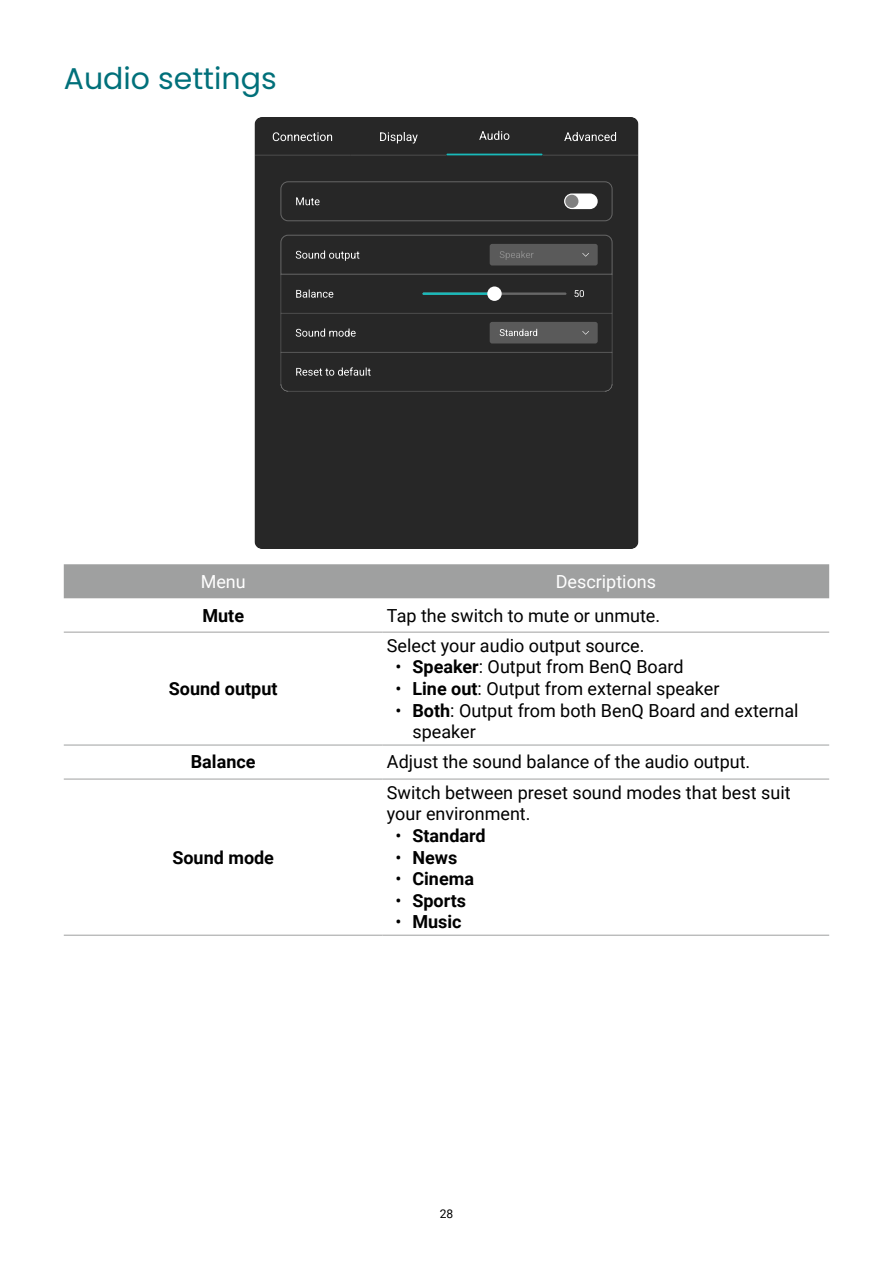
<style>
.page{position:relative;width:893px;height:1263px;background:#fff}
.page>*{position:absolute;margin:0;border:0;box-sizing:border-box;transform-origin:0 0}
.t1{font:30px "Poppins";color:#00707a}
.t2{font:18px/21.6px "Roboto";color:#000}
.t3{font:700 18px "Roboto";color:#000}
.t4{font:18px "Roboto";color:#fff}
.t5{font:12px "Roboto";color:#000}
.s1{font-weight:700}
.s2{font-weight:400}
</style>
<div class="page">
<div style="left:254px;top:117px;width:384px;height:432px;background:#272727;border-radius:7px"></div>
<svg style="left:273px;top:132px;width:59px;height:9px"></svg>
<svg style="left:380px;top:132px;width:38px;height:12px"></svg>
<svg style="left:254px;top:155px;width:192px;height:1px"></svg>
<svg style="left:479px;top:131px;width:30px;height:9px"></svg>
<hr style="left:446px;top:154px;width:96px;height:1px;background:#19baba">
<svg style="left:564px;top:132px;width:52px;height:9px"></svg>
<svg style="left:542px;top:155px;width:96px;height:1px"></svg>
<svg style="left:296px;top:197px;width:24px;height:8px"></svg>
<div style="left:564px;top:193px;width:34px;height:16px;background:#fff;border-radius:8px"></div>
<div style="left:565px;top:195px;width:13px;height:13px;background:#808080;border-radius:50%"></div>
<div style="left:281px;top:182px;width:331px;height:39px;border:1px solid #fff;border-radius:7px"></div>
<svg style="left:281px;top:235px;width:331px;height:39px"></svg>
<svg style="left:296px;top:289px;width:37px;height:9px"></svg>
<hr style="left:422px;top:292px;width:144px;height:3px;background:#fff">
<hr style="left:422px;top:292px;width:72px;height:3px;background:#19baba">
<div style="left:487px;top:286px;width:15px;height:15px;background:#fff;border-radius:50%"></div>
<svg style="left:574px;top:290px;width:10px;height:7px"></svg>
<hr style="left:281px;top:274px;width:1px;height:39px;background:#fff">
<hr style="left:281px;top:313px;width:331px;height:1px;background:#fff">
<hr style="left:612px;top:274px;width:1px;height:39px;background:#fff">
<svg style="left:296px;top:328px;width:60px;height:9px"></svg>
<div style="left:490px;top:322px;width:108px;height:21px;background:#5a5a5a;border-radius:2px"></div>
<svg style="left:500px;top:329px;width:37px;height:7px"></svg>
<svg style="left:582px;top:331px;width:7px;height:4px"></svg>
<hr style="left:281px;top:313px;width:1px;height:39px;background:#fff">
<hr style="left:612px;top:313px;width:1px;height:39px;background:#fff">
<svg style="left:281px;top:352px;width:332px;height:39px"></svg>
<div style="left:64px;top:564px;width:765px;height:34px;background:#9fa0a0"></div>
<hr style="left:64px;top:632px;width:319px;height:1px;background:#9fa0a0">
<hr style="left:383px;top:632px;width:446px;height:1px;background:#9fa0a0">
<hr style="left:64px;top:745px;width:319px;height:1px;background:#9fa0a0">
<hr style="left:383px;top:745px;width:446px;height:1px;background:#9fa0a0">
<hr style="left:64px;top:779px;width:319px;height:1px;background:#9fa0a0">
<hr style="left:383px;top:779px;width:446px;height:1px;background:#9fa0a0">
<hr style="left:64px;top:935px;width:319px;height:1px;background:#9fa0a0">
<hr style="left:383px;top:935px;width:446px;height:1px;background:#9fa0a0">
<h1 class="t1" style="left:64px;top:61px;width:214px">Audio settings</h1>
<p class="t4" style="left:201px;top:569px;width:47px">Menu</p>
<p class="t4" style="left:556px;top:569px;width:102px">Descriptions</p>
<p class="t3" style="left:202px;top:602px;width:43px">Mute</p>
<p class="t2" style="left:387px;top:604px;width:275px">Tap the switch to mute or unmute.</p>
<p class="t3" style="left:169px;top:676px;width:110px">Sound output</p>
<p class="t2" style="left:387px;top:634px;width:259px">Select your audio output source.</p>
<p class="t2" style="left:395px;top:655px;width:290px">• <span class="s1">Speaker</span>: Output from BenQ Board</p>
<p class="t2" style="left:395px;top:677px;width:325px">• <span class="s1">Line out</span>: Output from external speaker</p>
<p class="t2" style="left:412px;top:699px;width:388px;text-indent:-17px">• <span class="s1">Both</span>: Output from both BenQ Board and external speaker</p>
<p class="t3" style="left:191px;top:749px;width:66px">Balance</p>
<p class="t2" style="left:387px;top:750px;width:365px">Adjust the sound balance of the audio output.</p>
<p class="t3" style="left:172px;top:844px;width:103px">Sound mode</p>
<p class="t2" style="left:387px;top:781px;width:405px">Switch between preset sound modes that best suit your environment.</p>
<p class="t3" style="left:395px;top:823px;width:92px"><span class="s2">•</span> Standard</p>
<p class="t3" style="left:395px;top:844px;width:63px"><span class="s2">•</span> News</p>
<p class="t3" style="left:395px;top:866px;width:80px"><span class="s2">•</span> Cinema</p>
<p class="t3" style="left:395px;top:888px;width:72px"><span class="s2">•</span> Sports</p>
<p class="t3" style="left:395px;top:909px;width:68px"><span class="s2">•</span> Music</p>
<p class="t5" style="left:440px;top:1205px;width:15px">28</p>
</div>
